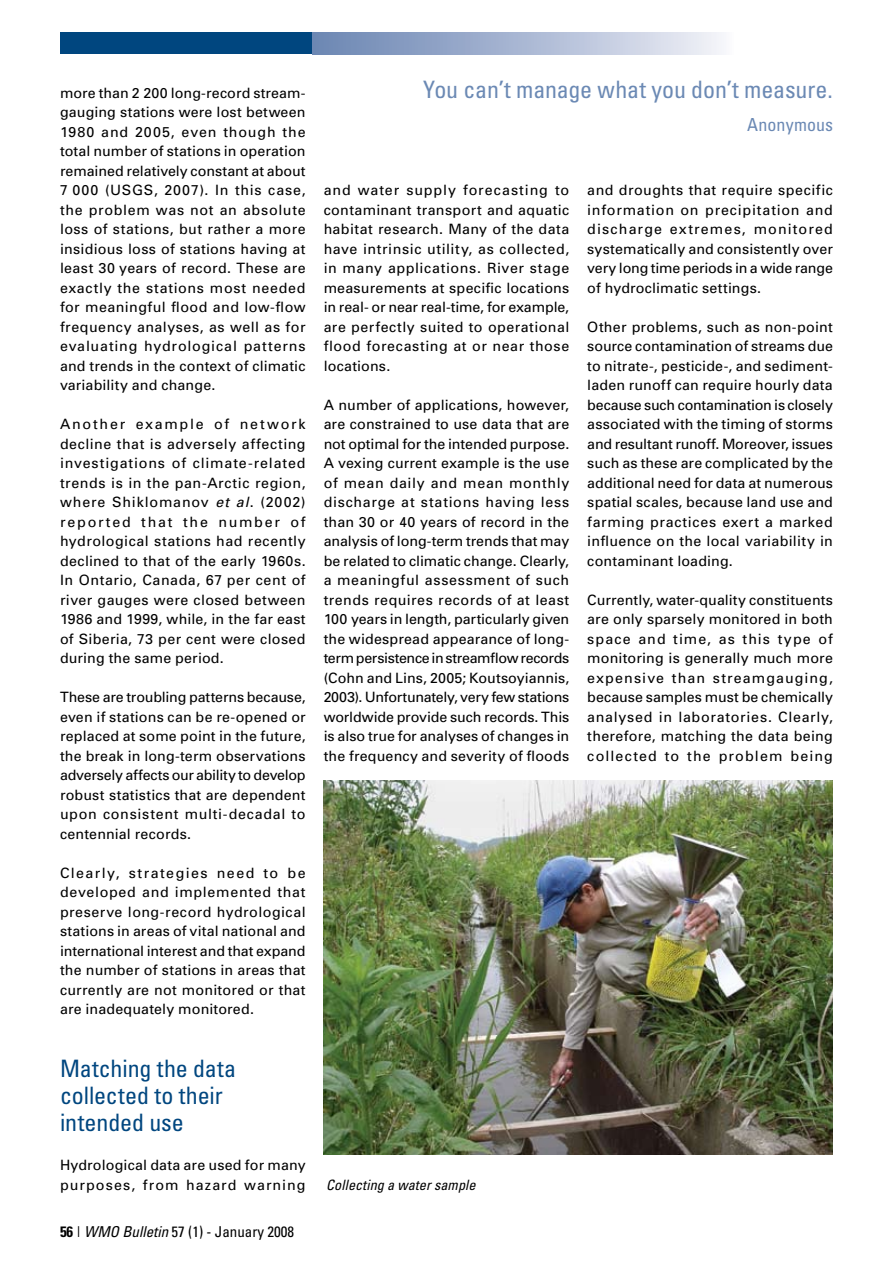
<style>
.page{position:relative;width:893px;height:1263px;background:#fff}
.page>*{position:absolute;margin:0;border:0;box-sizing:border-box;transform-origin:0 0}
.t1{font:condensed 24px/27px "Univers";color:#00467f}
.t2{font:condensed 24px "Univers";letter-spacing:-.005em;color:#6b89b4}
.t3{font:condensed 18px "Univers";color:#6b89b4}
.t4{font:condensed 15px "Univers";color:#000}
.t5{font:14.25px/19.5px "Univers";letter-spacing:.015em;color:#000;text-align:justify}
.t6{font:italic condensed 14.25px "Univers";letter-spacing:.005em;color:#000}
.s1{font-style:italic}
.s2{font-weight:700}
</style>
<div class="page">
<div style="left:60px;top:33px;width:252px;height:21px;background:#00467f"></div>
<div style="left:312px;top:33px;width:421px;height:21px;background:linear-gradient(to right,#6782b1,#f2f2f8)"></div>
<img style="left:323px;top:780px;width:510px;height:374px">
<p class="t5" style="left:60px;top:82px;width:247px">more than 2 200 long-record stream&shy;gauging stations were lost between 1980 and 2005, even though the total number of stations in operation remained relatively constant at about 7 000 (USGS, 2007). In this case, the problem was not an absolute loss of stations, but rather a more insidious loss of stations having at least 30 years of record. These are exactly the stations most needed for meaningful flood and low-flow frequency analyses, as well as for evaluating hydrological patterns and trends in the context of climatic variability and change.</p>
<p class="t5" style="left:60px;top:414px;width:247px">Another example of network decline that is adversely affecting investigations of climate-related trends is in the pan-Arctic region, where Shiklomanov <span class="s1">et al</span>. (2002) reported that the number of hydrological stations had recently declined to that of the early 1960s.<br>In Ontario, Canada, 67 per cent of river gauges were closed between 1986 and 1999, while, in the far east of Siberia, 73 per cent were closed during the same period.</p>
<p class="t5" style="left:60px;top:687px;width:247px">These are troubling patterns because, even if stations can be re-opened or replaced at some point in the future, the break in long-term observations adversely affects our ability to develop robust statistics that are dependent upon consistent multi-decadal to centennial records.</p>
<p class="t5" style="left:60px;top:862px;width:247px">Clearly, strategies need to be developed and implemented that preserve long-record hydrological stations in areas of vital national and international interest and that expand the number of stations in areas that currently are not monitored or that are inadequately monitored.</p>
<h1 class="t1" style="left:60px;top:1054px;width:178px">Matching the data collected to their intended use</h1>
<p class="t5" style="left:60px;top:1155px;width:247px">Hydrological data are used for many purposes, from hazard warning</p>
<p class="t4" style="left:60px;top:1223px;width:235px"><span class="s2">56</span> | <span class="s1">WMO Bulletin</span> 57 (1) - January 2008</p>
<h1 class="t2" style="left:423px;top:74px;width:411px">You can’t manage what you don’t measure.</h1>
<p class="t3" style="left:747px;top:113px;width:87px">Anonymous</p>
<p class="t5" style="left:324px;top:180px;width:247px">and water supply forecasting to contaminant transport and aquatic habitat research. Many of the data have intrinsic utility, as collected, in many applications. River stage measurements at specific locations in real- or near real-time, for example, are perfectly suited to operational flood forecasting at or near those locations.</p>
<p class="t5" style="left:324px;top:394px;width:247px">A number of applications, however, are constrained to use data that are not optimal for the intended purpose.<br>A vexing current example is the use of mean daily and mean monthly discharge at stations having less than 30 or 40 years of record in the analysis of long-term trends that may be related to climatic change. Clearly, a meaningful assessment of such trends requires records of at least 100 years in length, particularly given the widespread appearance of long&shy;term persistence in streamflow records (Cohn and Lins, 2005; Koutsoyiannis, 2003). Unfortunately, very few stations worldwide provide such records. This is also true for analyses of changes in the frequency and severity of floods</p>
<p class="t5" style="left:587px;top:180px;width:247px">and droughts that require specific information on precipitation and discharge extremes, monitored systematically and consistently over very long time periods in a wide range of hydroclimatic settings.</p>
<p class="t5" style="left:587px;top:316px;width:247px">Other problems, such as non-point source contamination of streams due to nitrate-, pesticide-, and sediment&shy;laden runoff can require hourly data because such contamination is closely associated with the timing of storms and resultant runoff. Moreover, issues such as these are complicated by the additional need for data at numerous spatial scales, because land use and farming practices exert a marked influence on the local variability in contaminant loading.</p>
<p class="t5" style="left:587px;top:589px;width:247px">Currently, water-quality constituents are only sparsely monitored in both space and time, as this type of moni-toring is generally much more expensive than streamgauging, because samples must be chemically analysed in laboratories. Clearly, therefore, matching the data being collected to the problem being</p>
<p class="t6" style="left:326px;top:1175px;width:151px">Collecting a water sample</p>
</div>
